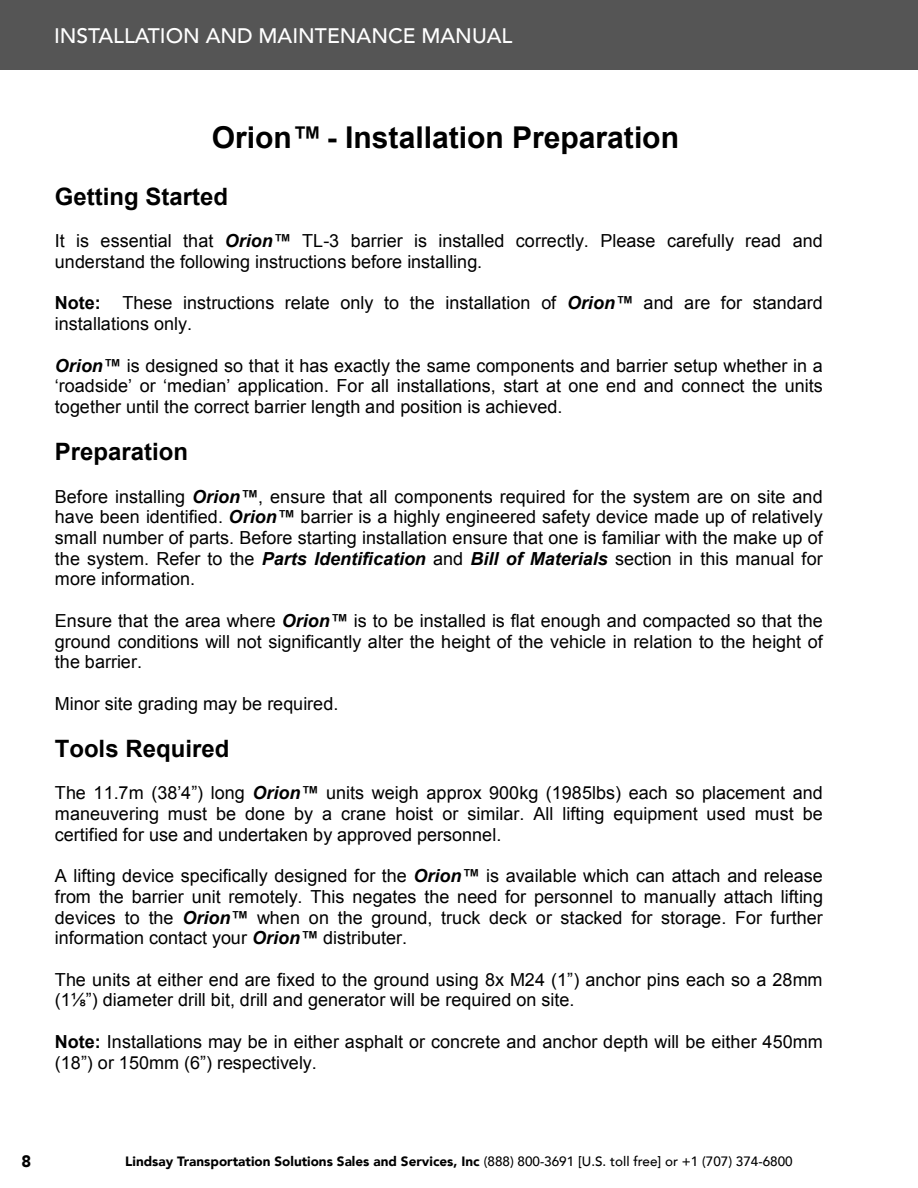
<style>
.page{position:relative;width:918px;height:1188px;background:#fff}
.page>*{position:absolute;margin:0;border:0;box-sizing:border-box;transform-origin:0 0}
.t1{font:700 30px "Arial";color:#000}
.t2{font:700 24px "Arial";color:#000}
.t3{font:500 21px "Avenir LT";color:#fff}
.t4{font:18px/20.7px "Arial";color:#000;text-align:justify}
.t5{font:900 16.5px "Avenir LT";color:#000}
.t6{font:900 13.5px "Avenir LT";color:#000}
.s1{font-weight:700;font-style:italic}
.s2{font-weight:700}
.s3{font-weight:500}
</style>
<div class="page">
<div style="left:0;top:0;width:918px;height:70px;background:#555"></div>
<p class="t3" style="left:54px;top:23px;width:460px">INSTALLATION AND MAINTENANCE MANUAL</p>
<h1 class="t1" style="left:212px;top:118px;width:469px">Orion™ - Installation Preparation</h1>
<h2 class="t2" style="left:55px;top:180px;width:175px">Getting Started</h2>
<p class="t4" style="left:55px;top:231px;width:769px">It is essential that <span class="s1">Orion™</span> TL-3 barrier is installed correctly. Please carefully read and understand the following instructions before installing.</p>
<p class="t4" style="left:55px;top:293px;width:769px"><span class="s2">Note:</span> These instructions relate only to the installation of <span class="s1">Orion™</span> and are for standard installations only.</p>
<p class="t4" style="left:55px;top:355px;width:770px"><span class="s1">Orion™</span> is designed so that it has exactly the same components and barrier setup whether in a ‘roadside’ or ‘median’ application. For all installations, start at one end and connect the units together until the correct barrier length and position is achieved.</p>
<h2 class="t2" style="left:55px;top:436px;width:135px">Preparation</h2>
<p class="t4" style="left:55px;top:486px;width:769px">Before installing <span class="s1">Orion™</span>, ensure that all components required for the system are on site and have been identified. <span class="s1">Orion™</span> barrier is a highly engineered safety device made up of relatively small number of parts. Before starting installation ensure that one is familiar with the make up of the system. Refer to the <span class="s1">Parts Identification</span> and <span class="s1">Bill of Materials</span> section in this manual for more information.</p>
<p class="t4" style="left:55px;top:610px;width:769px">Ensure that the area where <span class="s1">Orion™</span> is to be installed is flat enough and compacted so that the ground conditions will not significantly alter the height of the vehicle in relation to the height of the barrier.</p>
<p class="t4" style="left:55px;top:693px;width:285px">Minor site grading may be required.</p>
<h2 class="t2" style="left:55px;top:732px;width:176px">Tools Required</h2>
<p class="t4" style="left:55px;top:783px;width:769px">The 11.7m (38’4”) long <span class="s1">Orion™</span> units weigh approx 900kg (1985lbs) each so placement and maneuvering must be done by a crane hoist or similar. All lifting equipment used must be certified for use and undertaken by approved personnel.</p>
<p class="t4" style="left:55px;top:866px;width:770px">A lifting device specifically designed for the <span class="s1">Orion™</span> is available which can attach and release from the barrier unit remotely. This negates the need for personnel to manually attach lifting devices to the <span class="s1">Orion™</span> when on the ground, truck deck or stacked for storage. For further information contact your <span class="s1">Orion™</span> distributer.</p>
<p class="t4" style="left:55px;top:969px;width:769px">The units at either end are fixed to the ground using 8x M24 (1”) anchor pins each so a 28mm (1⅛”) diameter drill bit, drill and generator will be required on site.</p>
<p class="t4" style="left:55px;top:1031px;width:769px"><span class="s2">Note:</span> Installations may be in either asphalt or concrete and anchor depth will be either 450mm (18”) or 150mm (6”) respectively.</p>
<p class="t5" style="left:22px;top:1152px;width:11px">8</p>
<p class="t6" style="left:125px;top:1153px;width:669px">Lindsay Transportation Solutions Sales and Services, Inc <span class="s3">(888) 800-3691 [U.S. toll free] or +1 (707) 374-6800</span></p>
</div>
